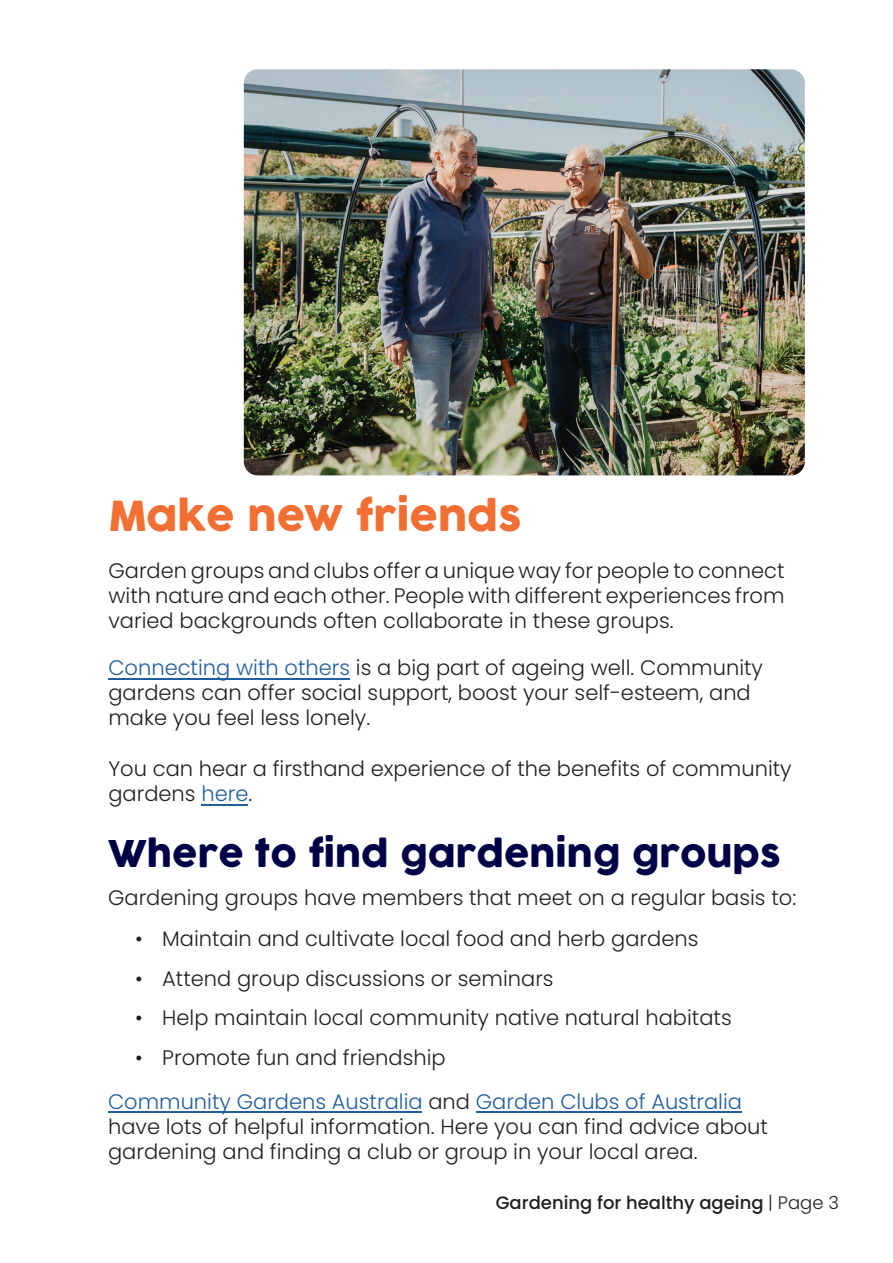
<style>
.page{position:relative;width:893px;height:1263px;background:#fff}
.page>*{position:absolute;margin:0;border:0;box-sizing:border-box;transform-origin:0 0}
.t1{font:40.5px "Cocogoose";color:#f26f33}
.t2{font:36px "Cocogoose";color:#000046}
.t3{font:300 21px/25.2px "Poppins";color:#231f20}
.t4{font:300 21px/43.8px "Poppins";color:#215e9e}
.t5{font:500 18px "Poppins";color:#231f20}
.s1{color:#215e9e}
.s2{color:#231f20}
.s3{font-weight:300}
</style>
<div class="page">
<img style="left:244px;top:69px;width:561px;height:406px">
<hr style="left:202px;top:804px;width:46px;height:1px;background:#215e9e">
<hr style="left:109px;top:678px;width:241px;height:1px;background:#215e9e">
<hr style="left:476px;top:1112px;width:266px;height:1px;background:#215e9e">
<hr style="left:108px;top:1112px;width:314px;height:1px;background:#215e9e">
<h1 class="t1" style="left:108px;top:488px;width:415px">Make new friends</h1>
<p class="t3" style="left:108px;top:558px;width:678px;text-align:justify">Garden groups and clubs offer a unique way for people to connect with nature and each other. People with different experiences from varied backgrounds often collaborate in these groups.</p>
<p class="t3" style="left:108px;top:655px;width:656px"><span class="s1">Connecting with others</span> is a big part of ageing well. Community gardens can offer social support, boost your self-esteem, and make you feel less lonely.</p>
<p class="t3" style="left:108px;top:756px;width:685px">You can hear a firsthand experience of the benefits of community gardens <span class="s1">here</span>.</p>
<h2 class="t2" style="left:108px;top:829px;width:674px">Where to find gardening groups</h2>
<p class="t3" style="left:108px;top:885px;width:690px">Gardening groups have members that meet on a regular basis to:</p>
<p class="t3" style="left:135px;top:926px;width:565px">• Maintain and cultivate local food and herb gardens</p>
<p class="t3" style="left:135px;top:966px;width:420px">• Attend group discussions or seminars</p>
<p class="t3" style="left:135px;top:1005px;width:598px">• Help maintain local community native natural habitats</p>
<p class="t4" style="left:108px;top:1036px;width:635px;text-indent:27px"><span class="s2">• Promote fun and friendship<br></span>Community Gardens Australia <span class="s2">and</span> Garden Clubs of Australia</p>
<p class="t3" style="left:108px;top:1114px;width:661px">have lots of helpful information. Here you can find advice about gardening and finding a club or group in your local area.</p>
<p class="t5" style="left:496px;top:1192px;width:345px">Gardening for healthy ageing <span class="s3">| Page 3</span></p>
</div>
